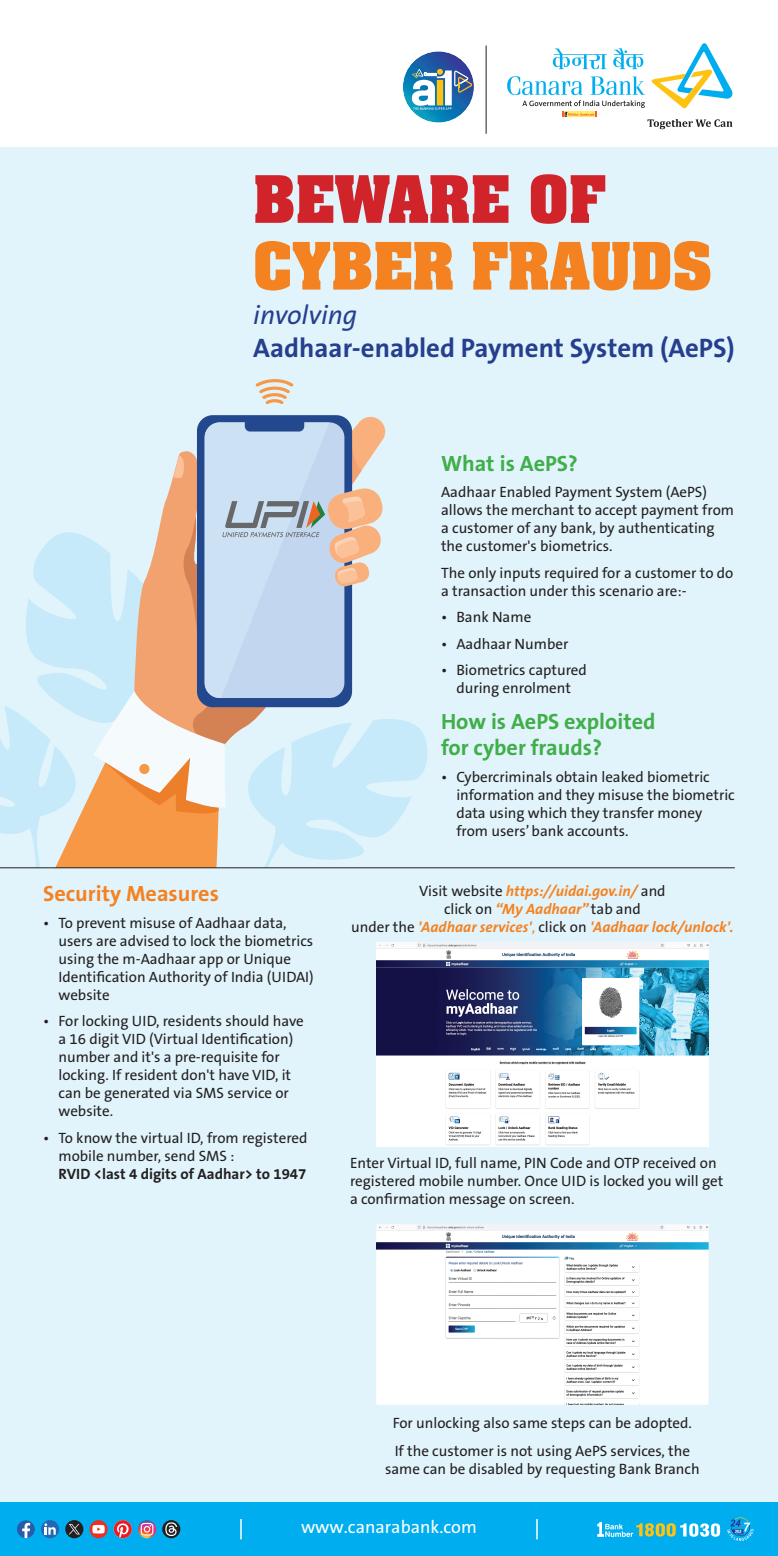
<style>
.page{position:relative;width:778px;height:1556px;background:#fff}
.page>*{position:absolute;margin:0;border:0;box-sizing:border-box;transform-origin:0 0}
.t1{font:700 55.59px "Aachen Std";color:#f58220}
.t2{font:700 55.59px "Aachen Std";color:#d1232a}
.t3{font:700 26.85px "The Sans B7";color:#253f8e}
.t4{font:italic 26.85px "The Sans B5 Plain";color:#253f8e}
.t5{font:700 22.2px/26.6px "The Sans B7";color:#40ae49}
.t6{font:700 22.2px "The Sans B7";color:#f58220}
.t7{font:18px "The Sans B5 Plain";color:#fff}
.t8{font:15px/18px "The Sans B5 Plain";color:#231f20}
.t9{font:italic 700 15px "The Sans B7";color:#f58220}
.t10{font:700 15px "The Sans B7";color:#231f20}
.s1{font-family:"The Sans B5 Plain";font-weight:400;font-style:normal;color:#231f20}
.s2{font-family:"The Sans B7";font-weight:700;font-style:italic;color:#f58220}
.s3{font-family:"The Sans B5 Plain";font-weight:400;font-style:normal}
</style>
<div class="page">
<div style="left:0;top:147px;width:778px;height:1355px;background:#e1f4fc"></div>
<svg style="left:255px;top:379px;width:38px;height:25px"></svg>
<svg style="left:507px;top:43px;width:225px;height:86px"></svg>
<svg style="left:403px;top:52px;width:70px;height:70px"></svg>
<div style="left:401px;top:50px;width:74px;height:74px;border:1px solid #fff;border-radius:50%"></div>
<hr style="left:486px;top:46px;width:1px;height:88px;background:#231f20">
<div style="left:0;top:1502px;width:778px;height:53px;background:#00aeef"></div>
<hr style="left:240px;top:1518px;width:2px;height:21px;background:#fff">
<svg style="left:536px;top:1519px;width:1px;height:20px"></svg>
<svg style="left:89px;top:1519px;width:19px;height:19px"></svg>
<svg style="left:92px;top:1524px;width:13px;height:9px"></svg>
<svg style="left:114px;top:1520px;width:18px;height:17px"></svg>
<svg style="left:17px;top:1519px;width:18px;height:18px"></svg>
<svg style="left:22px;top:1522px;width:8px;height:15px"></svg>
<svg style="left:41px;top:1519px;width:18px;height:18px"></svg>
<svg style="left:44px;top:1523px;width:12px;height:11px"></svg>
<svg style="left:65px;top:1519px;width:18px;height:18px"></svg>
<svg style="left:69px;top:1523px;width:11px;height:11px"></svg>
<svg style="left:138px;top:1520px;width:18px;height:17px"></svg>
<svg style="left:162px;top:1519px;width:18px;height:18px"></svg>
<svg style="left:165px;top:1521px;width:12px;height:14px"></svg>
<svg style="left:597px;top:1521px;width:123px;height:15px"></svg>
<svg style="left:727px;top:1517px;width:26px;height:23px"></svg>
<img style="left:376px;top:942px;width:332px;height:204px">
<img style="left:376px;top:1224px;width:332px;height:180px">
<svg style="left:0;top:415px;width:427px;height:452px"></svg>
<hr style="left:0;top:867px;width:734px;height:1px;background:#231f20">
<h1 class="t2" style="left:253px;top:159px;width:353px">BEWARE OF</h1>
<h1 class="t1" style="left:253px;top:226px;width:460px">CYBER FRAUDS</h1>
<h2 class="t4" style="left:253px;top:301px;width:105px">involving</h2>
<h2 class="t3" style="left:253px;top:333px;width:483px">Aadhaar-enabled Payment System (AePS)</h2>
<h3 class="t6" style="left:43px;top:881px;width:177px">Security Measures</h3>
<p class="t8" style="left:58px;top:914px;width:257px;text-indent:-15px">• To prevent misuse of Aadhaar data, users are advised to lock the biometrics using the m-Aadhaar app or Unique<br>Identification Authority of India (UIDAI) website</p>
<p class="t8" style="left:58px;top:1012px;width:247px;text-indent:-15px">• For locking UID, residents should have a 16 digit VID (Virtual Identification) number and it's a pre-requisite for locking. If resident don't have VID, it can be generated via SMS service or website.</p>
<p class="t8" style="left:58px;top:1129px;width:250px;text-indent:-15px">• To know the virtual ID, from registered mobile number, send SMS :</p>
<p class="t10" style="left:58px;top:1165px;width:249px">RVID &lt;last 4 digits of Aadhar&gt; to 1947</p>
<h3 class="t5" style="left:441px;top:450px;width:138px">What is AePS?</h3>
<p class="t8" style="left:441px;top:484px;width:294px">Aadhaar Enabled Payment System (AePS) allows the merchant to accept payment from a customer of any bank, by authenticating the customer's biometrics.</p>
<p class="t8" style="left:441px;top:564px;width:294px">The only inputs required for a customer to do a transaction under this scenario are:-</p>
<p class="t8" style="left:441px;top:609px;width:92px">• Bank Name</p>
<p class="t8" style="left:441px;top:635px;width:129px">• Aadhaar Number</p>
<p class="t8" style="left:441px;top:662px;width:147px;text-align:center">• Biometrics captured during enrolment</p>
<h3 class="t5" style="left:441px;top:708px;width:216px">How is AePS exploited for cyber frauds?</h3>
<p class="t8" style="left:456px;top:768px;width:280px;text-indent:-15px">• Cybercriminals obtain leaked biometric information and they misuse the biometric data using which they transfer money from users’ bank accounts.</p>
<p class="t9" style="left:419px;top:882px;width:248px"><span class="s1">Visit website</span> https://uidai.gov.in/ <span class="s1">and</span></p>
<p class="t8" style="left:444px;top:900px;width:198px">click on <span class="s2">“My Aadhaar”</span> tab and</p>
<p class="t9" style="left:351px;top:918px;width:384px"><span class="s1">under the</span> 'Aadhaar services'<span class="s3">,</span> <span class="s1">click on</span> 'Aadhaar lock/unlock'.</p>
<p class="t8" style="left:350px;top:1154px;width:375px">Enter Virtual ID, full name, PIN Code and OTP received on registered mobile number. Once UID is locked you will get a confirmation message on screen.</p>
<p class="t8" style="left:393px;top:1408px;width:301px;line-height:28.7px">For unlocking also same steps can be adopted.<br>If the customer is not using AePS services, the</p>
<p class="t8" style="left:385px;top:1460px;width:316px">same can be disabled by requesting Bank Branch</p>
<p class="t7" style="left:301px;top:1517px;width:177px">www.canarabank.com</p>
</div>
